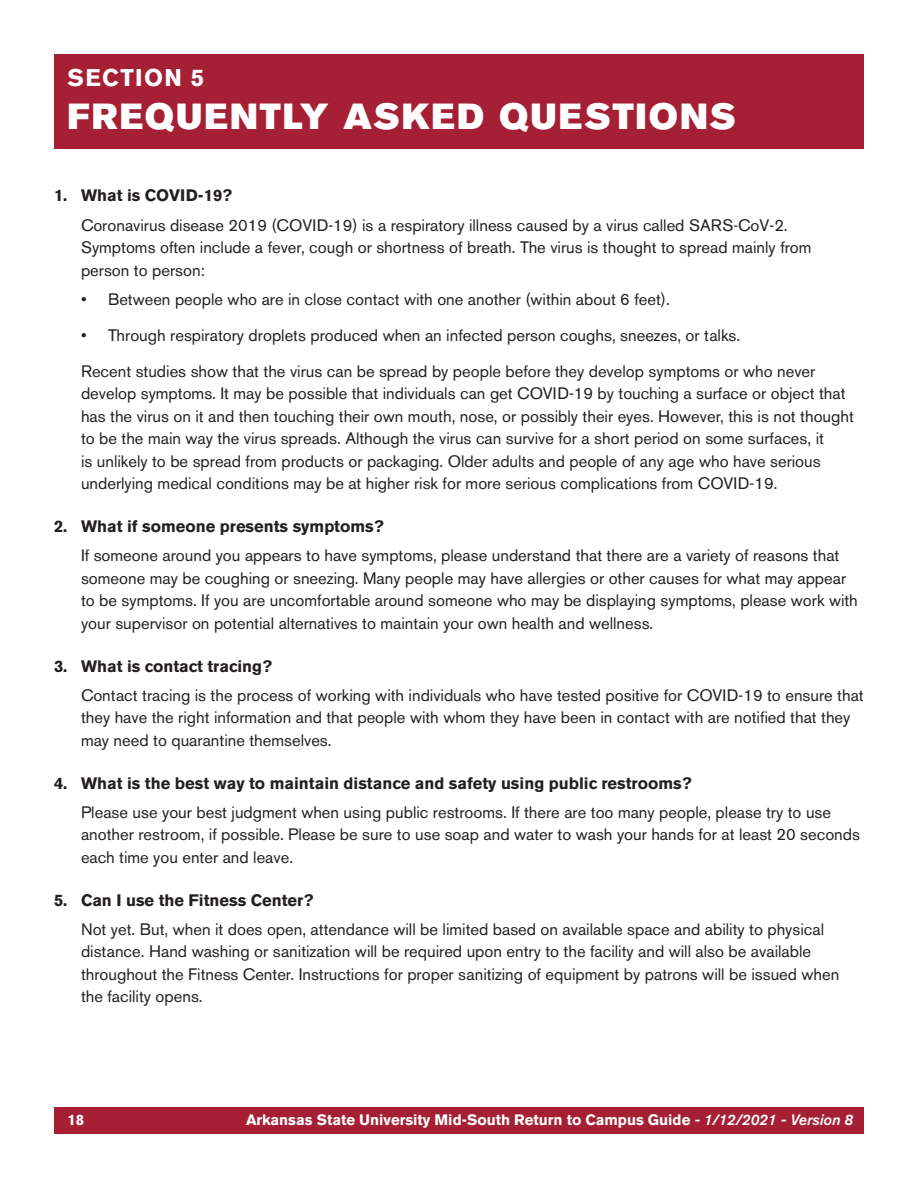
<style>
.page{position:relative;width:918px;height:1188px;background:#fff}
.page>*{position:absolute;margin:0;border:0;box-sizing:border-box;transform-origin:0 0}
.CHAPTER_HEADER{font:36px "Akzidenz Grotesk BE Super";letter-spacing:.055em;color:#fff}
.t1{font:700 24px "Akzidenz Grotesk BE";letter-spacing:.055em;color:#fff}
.Body{font:16.5px/22.5px "Akzidenz Grotesk BE";color:#231f20}
.t2{font:700 16.5px "Akzidenz Grotesk BE";color:#231f20}
.t3{font:700 15px "Akzidenz Grotesk BE";color:#fff}
.s1{font-weight:500;font-style:italic}
</style>
<div class="page">
<div style="left:54px;top:1107px;width:810px;height:27px;background:#a62035"></div>
<div style="left:54px;top:54px;width:810px;height:94px;background:#a62035"></div>
<p class="t1" style="left:68px;top:63px;width:138px">SECTION 5</p>
<p class="CHAPTER_HEADER" style="left:68px;top:95px;width:670px">FREQUENTLY ASKED QUESTIONS</p>
<p class="t2" style="left:54px;top:186px;width:180px">1. What is COVID-19?</p>
<p class="Body" style="left:81px;top:214px;width:732px">Coronavirus disease 2019 (COVID-19) is a respiratory illness caused by a virus called SARS-CoV-2.<br>Symptoms often include a fever, cough or shortness of breath. The virus is thought to spread mainly from person to person:</p>
<p class="Body" style="left:81px;top:288px;width:590px">• Between people who are in close contact with one another (within about 6 feet).</p>
<p class="Body" style="left:81px;top:324px;width:661px">• Through respiratory droplets produced when an infected person coughs, sneezes, or talks.</p>
<p class="Body" style="left:81px;top:360px;width:774px">Recent studies show that the virus can be spread by people before they develop symptoms or who never develop symptoms. It may be possible that individuals can get COVID-19 by touching a surface or object that has the virus on it and then touching their own mouth, nose, or possibly their eyes. However, this is not thought to be the main way the virus spreads. Although the virus can survive for a short period on some surfaces, it<br>is unlikely to be spread from products or packaging. Older adults and people of any age who have serious underlying medical conditions may be at higher risk for more serious complications from COVID-19.</p>
<p class="t2" style="left:54px;top:517px;width:331px">2. What if someone presents symptoms?</p>
<p class="Body" style="left:81px;top:544px;width:778px">If someone around you appears to have symptoms, please understand that there are a variety of reasons that someone may be coughing or sneezing. Many people may have allergies or other causes for what may appear to be symptoms. If you are uncomfortable around someone who may be displaying symptoms, please work with your supervisor on potential alternatives to maintain your own health and wellness.</p>
<p class="t2" style="left:54px;top:656px;width:220px">3. What is contact tracing?</p>
<p class="Body" style="left:81px;top:684px;width:784px">Contact tracing is the process of working with individuals who have tested positive for COVID-19 to ensure that they have the right information and that people with whom they have been in contact with are notified that they may need to quarantine themselves.</p>
<p class="t2" style="left:54px;top:773px;width:639px">4. What is the best way to maintain distance and safety using public restrooms?</p>
<p class="Body" style="left:81px;top:801px;width:781px">Please use your best judgment when using public restrooms. If there are too many people, please try to use another restroom, if possible. Please be sure to use soap and water to wash your hands for at least 20 seconds each time you enter and leave.</p>
<p class="t2" style="left:54px;top:890px;width:261px">5. Can I use the Fitness Center?</p>
<p class="Body" style="left:81px;top:918px;width:760px">Not yet. But, when it does open, attendance will be limited based on available space and ability to physical distance. Hand washing or sanitization will be required upon entry to the facility and will also be available throughout the Fitness Center. Instructions for proper sanitizing of equipment by patrons will be issued when the facility opens.</p>
<p class="t3" style="left:68px;top:1111px;width:18px">18</p>
<p class="t3" style="left:246px;top:1111px;width:608px">Arkansas State University Mid-South Return to Campus Guide <span class="s1">- 1/12/2021 - Version 8</span></p>
</div>
